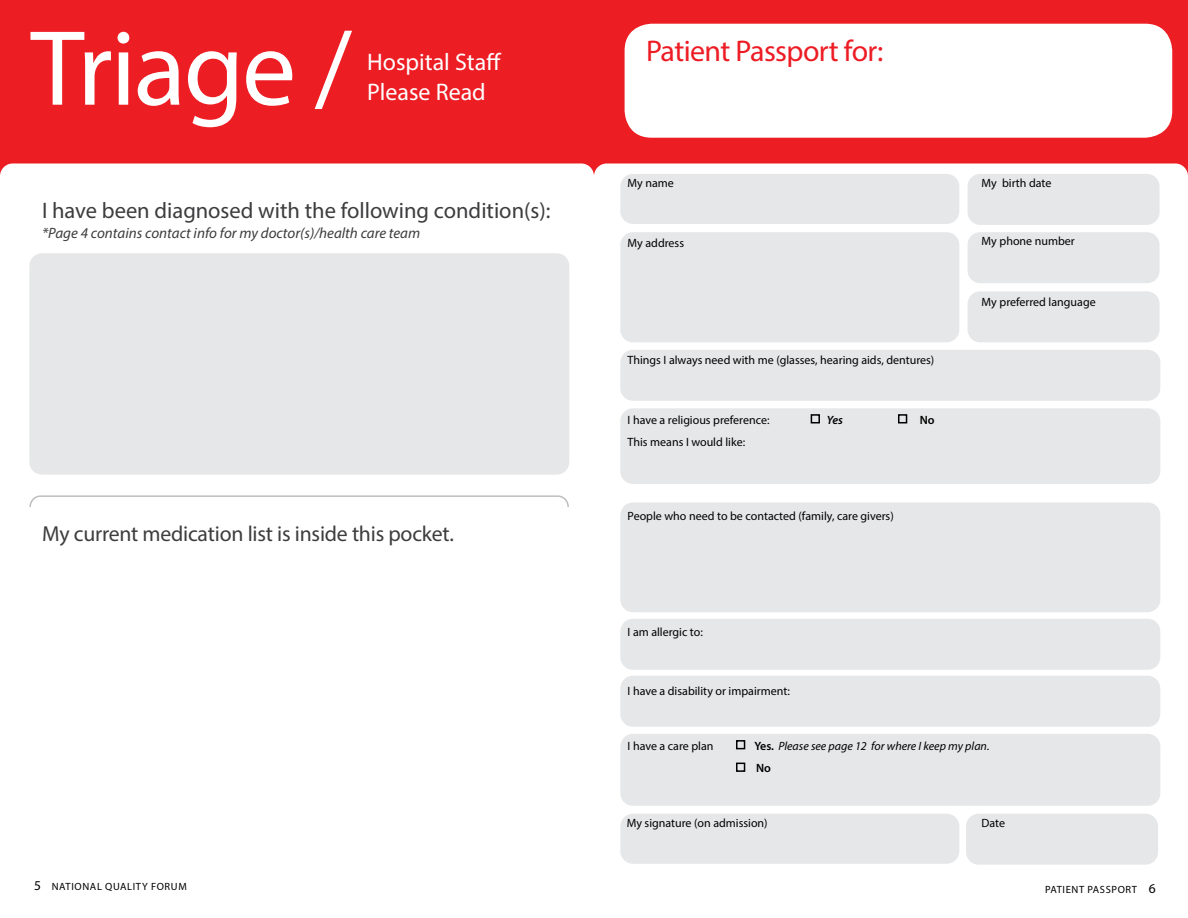
<style>
.page{position:relative;width:1188px;height:918px;background:#fff}
.page>*{position:absolute;margin:0;border:0;box-sizing:border-box;transform-origin:0 0}
.t1{font:108px "Myriad Pro";letter-spacing:-.02em;color:#fff}
.t2{font:30px "Myriad Pro";letter-spacing:-.02em;color:#ed1c24}
.t3{font:24px "Myriad Pro";color:#fff}
.t4{font:22.5px "Myriad Pro";color:#3d3c3e}
.t5{font:21.75px "Myriad Pro";letter-spacing:-.01em;color:#3d3c3e}
.t6{font:italic 15px "Myriad Pro";color:#3d3c3e}
.t7{font:12px "Myriad Pro";color:#000}
.t8{font:italic 12px "Myriad Pro";color:#000}
.t9{font:600 12px "Myriad Pro";color:#000}
.t10{font:italic 600 12px "Myriad Pro";color:#000}
.t11{font:10.5px "Myriad Pro";letter-spacing:.06em;color:#000}
.s1{font-weight:600;font-style:normal}
.s2{font-size:13.5px}
</style>
<div class="page">
<div style="left:594px;top:0;width:594px;height:177px;background:#ed1d24"></div>
<div style="left:594px;top:164px;width:594px;height:67px;background:#fff;border-radius:13px"></div>
<div style="left:620px;top:174px;width:339px;height:50px;background:#e6e7e8;border-radius:13px"></div>
<div style="left:968px;top:174px;width:192px;height:51px;background:#e6e7e8;border-radius:13px"></div>
<div style="left:620px;top:232px;width:339px;height:110px;background:#e6e7e8;border-radius:13px"></div>
<div style="left:968px;top:232px;width:192px;height:51px;background:#e6e7e8;border-radius:13px"></div>
<div style="left:968px;top:291px;width:192px;height:51px;background:#e6e7e8;border-radius:13px"></div>
<div style="left:620px;top:350px;width:540px;height:51px;background:#e6e7e8;border-radius:13px"></div>
<div style="left:620px;top:503px;width:540px;height:109px;background:#e6e7e8;border-radius:13px"></div>
<div style="left:620px;top:734px;width:540px;height:72px;background:#e6e7e8;border-radius:13px"></div>
<div style="left:620px;top:619px;width:540px;height:51px;background:#e6e7e8"></div>
<div style="left:620px;top:676px;width:540px;height:51px;background:#e6e7e8"></div>
<div style="left:620px;top:814px;width:339px;height:50px;background:#e6e7e8;border-radius:13px"></div>
<div style="left:966px;top:814px;width:192px;height:51px;background:#e6e7e8;border-radius:13px"></div>
<div style="left:620px;top:408px;width:540px;height:76px;background:#e6e7e8;border-radius:13px"></div>
<div style="left:0;top:0;width:594px;height:181px;background:#ed1d24"></div>
<div style="left:0;top:163px;width:594px;height:309px;background:#fff;border-radius:13px"></div>
<div style="left:29px;top:253px;width:540px;height:222px;background:#e6e7e8;border-radius:13px"></div>
<svg style="left:29px;top:495px;width:540px;height:12px"></svg>
<div style="left:625px;top:24px;width:547px;height:114px;background:#fff;border-radius:27px"></div>
<div style="left:811px;top:414px;width:9px;height:9px;border:2px solid #000"></div>
<div style="left:898px;top:414px;width:9px;height:9px;border:2px solid #000"></div>
<div style="left:736px;top:740px;width:9px;height:9px;border:2px solid #000"></div>
<div style="left:736px;top:763px;width:9px;height:9px;border:2px solid #000"></div>
<p class="t1" style="left:31px;top:2px;width:323px">Triage /</p>
<p class="t3" style="left:367px;top:47px;width:136px">Hospital Staff</p>
<p class="t3" style="left:367px;top:77px;width:120px">Please Read</p>
<p class="t4" style="left:42px;top:197px;width:510px">I have been diagnosed with the following condition(s):</p>
<p class="t6" style="left:42px;top:224px;width:380px">*Page 4 contains contact info for my doctor(s)/health care team</p>
<h3 class="t5" style="left:42px;top:520px;width:413px">My current medication list is inside this pocket.</h3>
<p class="t2" style="left:646px;top:33px;width:239px">Patient Passport for:</p>
<p class="t7" style="left:628px;top:176px;width:48px">My name</p>
<p class="t7" style="left:982px;top:176px;width:71px">My birth date</p>
<p class="t7" style="left:628px;top:235px;width:58px">My address</p>
<p class="t7" style="left:982px;top:234px;width:95px">My phone number</p>
<p class="t7" style="left:628px;top:353px;width:308px">Things I always need with me (glasses, hearing aids, dentures)</p>
<p class="t7" style="left:628px;top:412px;width:143px">I have a religious preference:</p>
<p class="t10" style="left:827px;top:412px;width:18px">Yes</p>
<p class="t9" style="left:920px;top:412px;width:16px">No</p>
<p class="t7" style="left:628px;top:435px;width:119px">This means I would like:</p>
<p class="t7" style="left:628px;top:508px;width:268px">People who need to be contacted (family, care givers)</p>
<p class="t7" style="left:628px;top:625px;width:77px">I am allergic to:</p>
<p class="t7" style="left:628px;top:684px;width:164px">I have a disability or impairment:</p>
<p class="t7" style="left:982px;top:295px;width:116px">My preferred language</p>
<p class="t7" style="left:628px;top:738px;width:87px">I have a care plan</p>
<p class="t8" style="left:754px;top:738px;width:237px"><span class="s1">Yes.</span> Please see page 12 for where I keep my plan.</p>
<p class="t9" style="left:756px;top:760px;width:16px">No</p>
<p class="t7" style="left:627px;top:816px;width:142px">My signature (on admission)</p>
<p class="t7" style="left:982px;top:816px;width:25px">Date</p>
<p class="t11" style="left:34px;top:880px;width:154px"><span class="s2">5</span> NATIONAL QUALITY FORUM</p>
<p class="t11" style="left:1045px;top:883px;width:112px">PATIENT PASSPORT <span class="s2">6</span></p>
</div>
